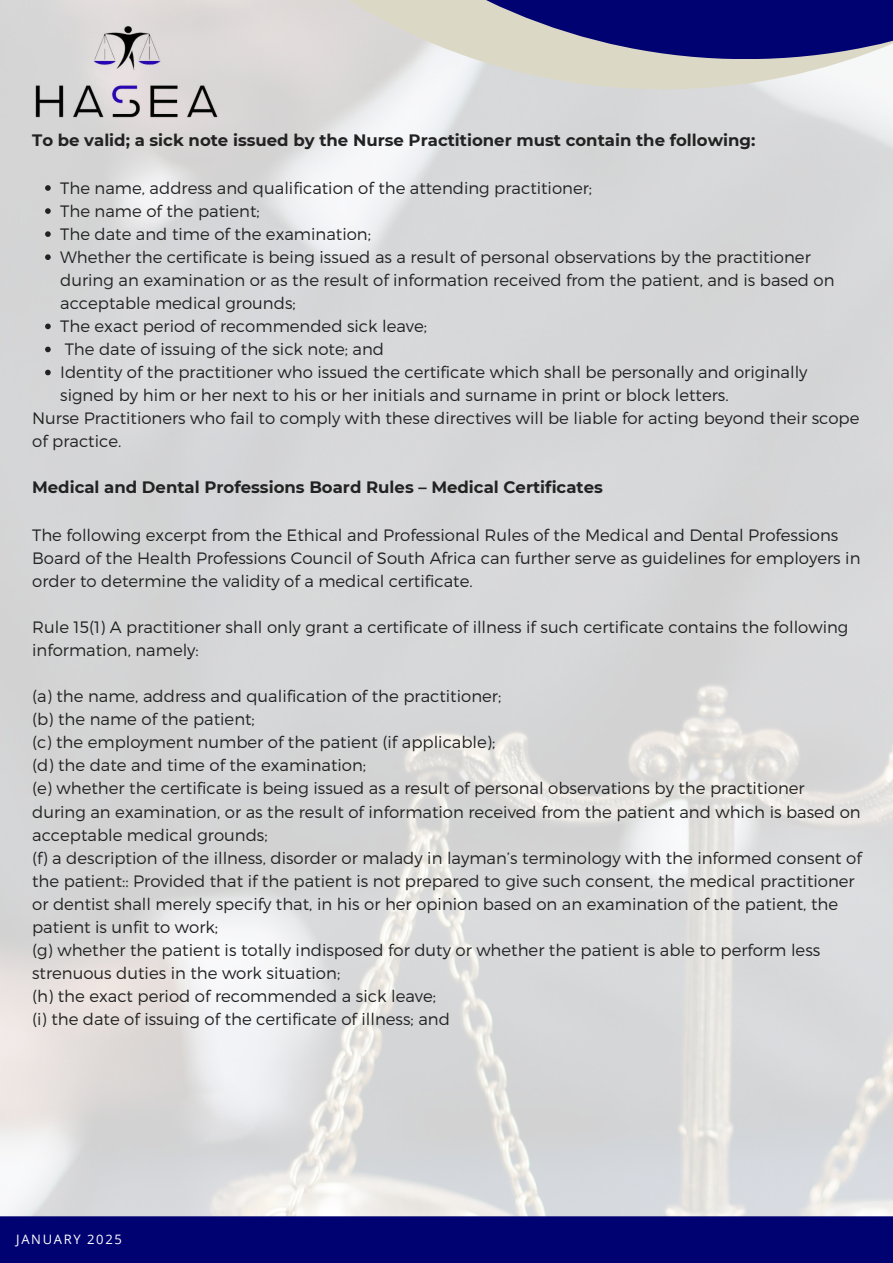
<style>
.page{position:relative;width:893px;height:1263px;background:#fff}
.page>*{position:absolute;margin:0;border:0;box-sizing:border-box;transform-origin:0 0}
.t1{font:300 16.5px/23.1px "Montserrat";color:#222}
.t2{font:700 16.5px "Montserrat";color:#222}
.t3{font:12.98px "Open Sans";letter-spacing:.125em;color:#fff}
</style>
<div class="page">
<svg style="left:64px;top:0;width:829px;height:89px"></svg>
<svg style="left:147px;top:0;width:746px;height:59px"></svg>
<div style="left:0;top:1216px;width:893px;height:47px;background:#010271"></div>
<img style="left:32px;top:25px;width:186px;height:100px">
<svg style="left:45px;top:185px;width:6px;height:6px"></svg>
<svg style="left:45px;top:208px;width:6px;height:6px"></svg>
<svg style="left:45px;top:231px;width:6px;height:6px"></svg>
<svg style="left:45px;top:254px;width:6px;height:6px"></svg>
<svg style="left:45px;top:324px;width:6px;height:5px"></svg>
<svg style="left:45px;top:347px;width:6px;height:5px"></svg>
<svg style="left:45px;top:370px;width:6px;height:5px"></svg>
<p class="t2" style="left:32px;top:129px;width:725px">To be valid; a sick note issued by the Nurse Practitioner must contain the following:</p>
<p class="t1" style="left:60px;top:176px;width:533px">The name, address and qualification of the attending practitioner;</p>
<p class="t1" style="left:60px;top:199px;width:201px">The name of the patient;</p>
<p class="t1" style="left:60px;top:222px;width:312px">The date and time of the examination;</p>
<p class="t1" style="left:60px;top:245px;width:752px">Whether the certificate is being issued as a result of personal observations by the practitioner</p>
<p class="t1" style="left:60px;top:268px;width:776px">during an examination or as the result of information received from the patient, and is based on</p>
<p class="t1" style="left:60px;top:291px;width:237px">acceptable medical grounds;</p>
<p class="t1" style="left:60px;top:314px;width:368px">The exact period of recommended sick leave;</p>
<p class="t1" style="left:65px;top:337px;width:321px">The date of issuing of the sick note; and</p>
<p class="t1" style="left:60px;top:360px;width:749px">Identity of the practitioner who issued the certificate which shall be personally and originally</p>
<p class="t1" style="left:60px;top:383px;width:670px">signed by him or her next to his or her initials and surname in print or block letters.</p>
<p class="t1" style="left:32px;top:407px;width:829px">Nurse Practitioners who fail to comply with these directives will be liable for acting beyond their scope</p>
<p class="t1" style="left:32px;top:430px;width:91px">of practice.</p>
<p class="t2" style="left:32px;top:476px;width:572px">Medical and Dental Professions Board Rules – Medical Certificates</p>
<p class="t1" style="left:32px;top:523px;width:830px">The following excerpt from the Ethical and Professional Rules of the Medical and Dental Professions<br>Board of the Health Professions Council of South Africa can further serve as guidelines for employers in order to determine the validity of a medical certificate.</p>
<p class="t1" style="left:32px;top:615px;width:818px">Rule 15(1) A practitioner shall only grant a certificate of illness if such certificate contains the following information, namely:</p>
<p class="t1" style="left:32px;top:684px;width:831px">(a) the name, address and qualification of the practitioner;<br>(b) the name of the patient;<br>(c) the employment number of the patient (if applicable);<br>(d) the date and time of the examination;<br>(e) whether the certificate is being issued as a result of personal observations by the practitioner during an examination, or as the result of information received from the patient and which is based on acceptable medical grounds;<br>(f) a description of the illness, disorder or malady in layman’s terminology with the informed consent of the patient:: Provided that if the patient is not prepared to give such consent, the medical practitioner or dentist shall merely specify that, in his or her opinion based on an examination of the patient, the patient is unfit to work;<br>(g) whether the patient is totally indisposed for duty or whether the patient is able to perform less strenuous duties in the work situation;<br>(h) the exact period of recommended a sick leave;<br>(i) the date of issuing of the certificate of illness; and</p>
<p class="t3" style="left:16px;top:1230px;width:107px">JANUARY 2025</p>
</div>
